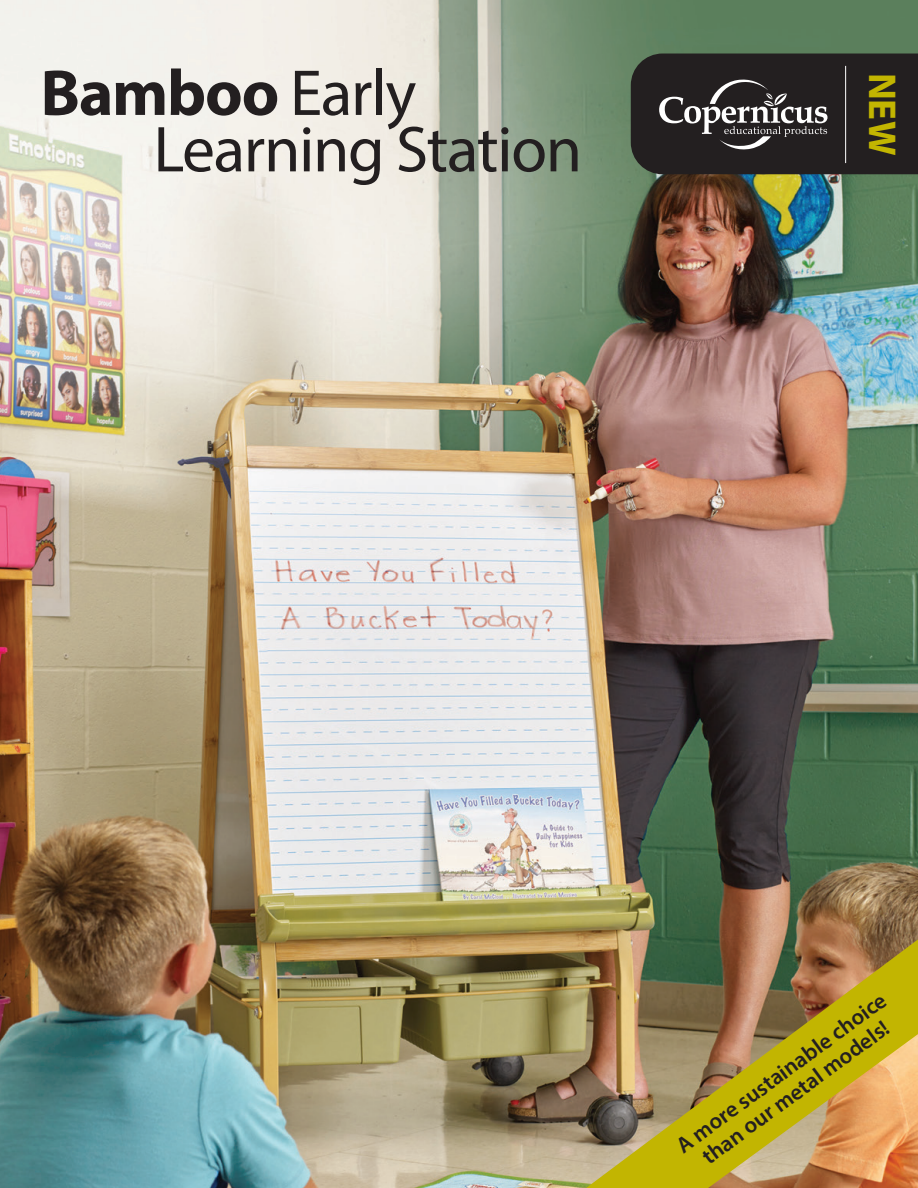
<style>
.page{position:relative;width:918px;height:1188px;background:#fff}
.page>*{position:absolute;margin:0;border:0;box-sizing:border-box;transform-origin:0 0}
.t1{font:65.4px "Myriad Pro";letter-spacing:-.02em;color:#231f20}
.t2{font:700 65.4px "Myriad Pro";letter-spacing:-.015em;color:#231f20}
.t3{font:700 39px "Myriad Pro";color:#c2b501}
.t4{font:600 22.5px "Myriad Pro";color:#231f20}
.s1{font-weight:400}
</style>
<div class="page">
<img style="left:0;top:0;width:918px;height:1188px">
<svg style="left:631px;top:54px;width:287px;height:120px"></svg>
<hr style="left:845px;top:66px;width:1px;height:97px;background:#fff">
<img style="left:586px;top:939px;width:332px;height:249px">
<p class="t2" style="left:40px;top:50px;width:377px">Bamboo <span class="s1">Early</span></p>
<p class="t1" style="left:153px;top:109px;width:430px">Learning Station</p>
<p class="t3" style="left:908px;top:73px;width:84px;rotate:90deg">NEW</p>
<p class="t4" style="left:670px;top:1136px;width:255px;rotate:-36deg">A more sustainable choice</p>
<p class="t4" style="left:696px;top:1147px;width:227px;rotate:-36deg">than our metal models!</p>
</div>
